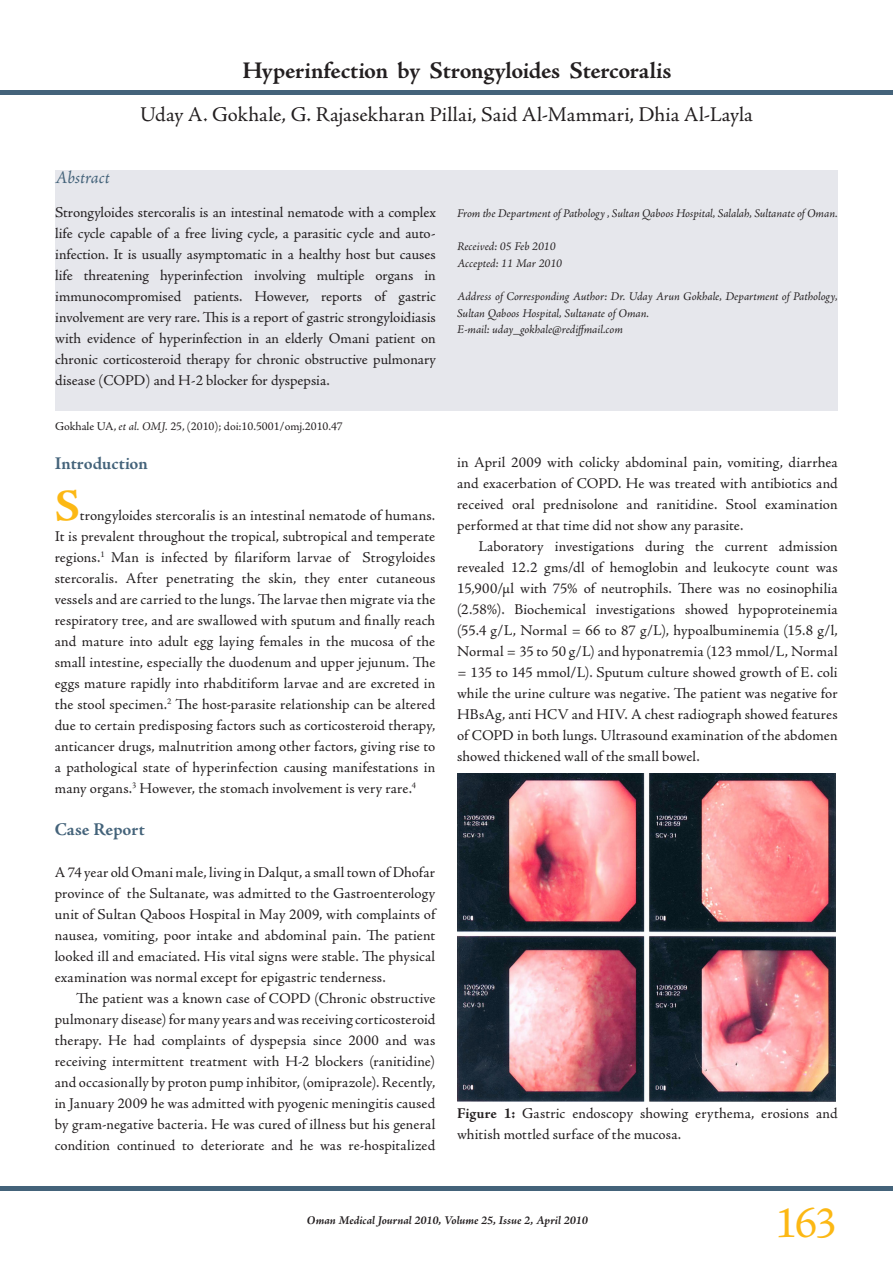
<style>
.page{position:relative;width:893px;height:1263px;background:#fff}
.page>*{position:absolute;margin:0;border:0;box-sizing:border-box;transform-origin:0 0}
.t1{font:45px "Adobe Jenson Pro";color:#fcb814}
.t2{font:700 45px "Adobe Jenson Pro";color:#fcb814}
.t3{font:700 24px "Adobe Jenson Pro";letter-spacing:-.01em;color:#231f20}
.t4{font:21px "Adobe Jenson Pro";letter-spacing:.01em;color:#231f20}
.t5{font:700 18px "Adobe Jenson Pro";color:#44637a}
._2{font:italic 18px "Adobe Jenson Pro";letter-spacing:-.005em;color:#44637a}
.t6{font:15px/21px "Adobe Jenson Pro";letter-spacing:.005em;color:#231f20;text-align:justify}
.t7{font:italic 12px/16.5px "Adobe Jenson Pro";letter-spacing:-.005em;color:#231f20}
.t8{font:12px "Adobe Jenson Pro";color:#231f20}
.t9{font:italic 700 12px "Adobe Jenson Pro";color:#231f20}
.s1{font-style:italic}
.s2{font-weight:700}
</style>
<div class="page">
<hr style="left:0;top:90px;width:893px;height:4px;background:#44637a">
<div style="left:0;top:1186px;width:893px;height:5px;background:#44637a"></div>
<div style="left:55px;top:170px;width:783px;height:241px;background:#e6e7ec"></div>
<img style="left:457px;top:773px;width:378px;height:328px">
<p class="t3" style="left:243px;top:57px;width:431px">Hyperinfection by Strongyloides Stercoralis</p>
<p class="t4" style="left:140px;top:102px;width:614px">Uday A. Gokhale, G. Rajasekharan Pillai, Said Al-Mammari, Dhia Al-Layla</p>
<p class="_2" style="left:55px;top:168px;width:56px">Abstract</p>
<p class="t6" style="left:55px;top:202px;width:382px">Strongyloides stercoralis is an intestinal nematode with a complex life cycle capable of a free living cycle, a parasitic cycle and auto&shy;infection. It is usually asymptomatic in a healthy host but causes life threatening hyperinfection involving multiple organs in immunocompromised patients. However, reports of gastric involvement are very rare. This is a report of gastric strongyloidiasis with evidence of hyperinfection in an elderly Omani patient on chronic corticosteroid therapy for chronic obstructive pulmonary disease (COPD) and H-2 blocker for dyspepsia.</p>
<p class="t8" style="left:55px;top:419px;width:289px">Gokhale UA, <span class="s1">et al. OMJ.</span> 25, (2010); doi:10.5001/omj.2010.47</p>
<p class="t5" style="left:55px;top:453px;width:95px">Introduction</p>
<p class="t2" style="left:55px;top:480px;width:27px">S</p>
<p class="t6" style="left:55px;top:505px;width:382px;text-indent:25px">trongyloides stercoralis is an intestinal nematode of humans.<br>It is prevalent throughout the tropical, subtropical and temperate regions.<sup>1</sup> Man is infected by filariform larvae of Strogyloides stercoralis. After penetrating the skin, they enter cutaneous vessels and are carried to the lungs. The larvae then migrate via the respiratory tree, and are swallowed with sputum and finally reach and mature into adult egg laying females in the mucosa of the small intestine, especially the duodenum and upper jejunum. The eggs mature rapidly into rhabditiform larvae and are excreted in the stool specimen.<sup>2</sup> The host-parasite relationship can be altered due to certain predisposing factors such as corticosteroid therapy, anticancer drugs, malnutrition among other factors, giving rise to a pathological state of hyperinfection causing manifestations in many organs.<sup>3</sup> However, the stomach involvement is very rare.<sup>4</sup></p>
<p class="t5" style="left:55px;top:819px;width:91px">Case Report</p>
<p class="t6" style="left:55px;top:862px;width:382px">A 74 year old Omani male, living in Dalqut, a small town of Dhofar province of the Sultanate, was admitted to the Gastroenterology unit of Sultan Qaboos Hospital in May 2009, with complaints of nausea, vomiting, poor intake and abdominal pain. The patient looked ill and emaciated. His vital signs were stable. The physical examination was normal except for epigastric tenderness.</p>
<p class="t6" style="left:55px;top:988px;width:382px;text-indent:21px">The patient was a known case of COPD (Chronic obstructive pulmonary disease) for many years and was receiving corticosteroid therapy. He had complaints of dyspepsia since 2000 and was receiving intermittent treatment with H-2 blockers (ranitidine) and occasionally by proton pump inhibitor, (omiprazole). Recently, in January 2009 he was admitted with pyogenic meningitis caused by gram-negative bacteria. He was cured of illness but his general condition continued to deteriorate and he was re-hospitalized</p>
<p class="t7" style="left:457px;top:206px;width:382px">From the Department of Pathology , Sultan Qaboos Hospital, Salalah, Sultanate of Oman.</p>
<p class="t7" style="left:457px;top:239px;width:100px">Received: 05 Feb 2010</p>
<p class="t7" style="left:457px;top:256px;width:106px">Accepted: 11 Mar 2010</p>
<p class="t7" style="left:457px;top:289px;width:382px">Address of Corresponding Author: Dr. Uday Arun Gokhale, Department of Pathology,<br>Sultan Qaboos Hospital, Sultanate of Oman.</p>
<p class="t7" style="left:457px;top:322px;width:167px">E-mail: uday_gokhale@rediffmail.com</p>
<p class="t6" style="left:457px;top:452px;width:382px">in April 2009 with colicky abdominal pain, vomiting, diarrhea and exacerbation of COPD. He was treated with antibiotics and received oral prednisolone and ranitidine. Stool examination performed at that time did not show any parasite.</p>
<p class="t6" style="left:457px;top:536px;width:382px;text-indent:21px">Laboratory investigations during the current admission revealed 12.2 gms/dl of hemoglobin and leukocyte count was 15,900/µl with 75% of neutrophils. There was no eosinophilia (2.58%). Biochemical investigations showed hypoproteinemia (55.4 g/L, Normal = 66 to 87 g/L), hypoalbuminemia (15.8 g/l, Normal = 35 to 50 g/L) and hyponatremia (123 mmol/L, Normal = 135 to 145 mmol/L). Sputum culture showed growth of E. coli while the urine culture was negative. The patient was negative for HBsAg, anti HCV and HIV. A chest radiograph showed features of COPD in both lungs. Ultrasound examination of the abdomen showed thickened wall of the small bowel.</p>
<p class="t6" style="left:457px;top:1103px;width:382px"><span class="s2">Figure 1:</span> Gastric endoscopy showing erythema, erosions and whitish mottled surface of the mucosa.</p>
<p class="t9" style="left:307px;top:1214px;width:283px">Oman Medical Journal 2010, Volume 25, Issue 2, April 2010</p>
<h1 class="t1" style="left:775px;top:1197px;width:64px">163</h1>
</div>
